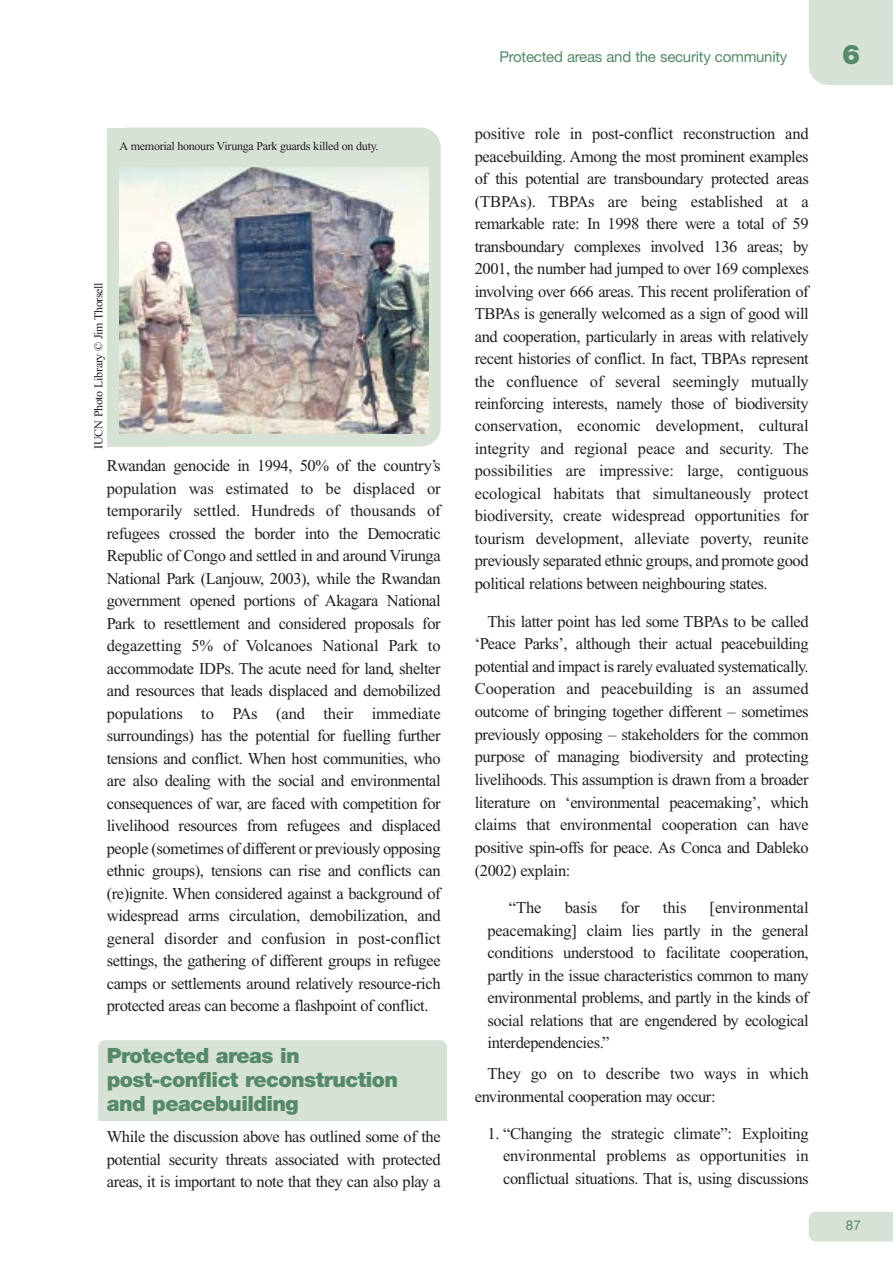
<style>
.page{position:relative;width:893px;height:1263px;background:#fff}
.page>*{position:absolute;margin:0;border:0;box-sizing:border-box;transform-origin:0 0}
.t1{font:900 27px "Helvetica Neue";color:#568968}
.t2{font:900 21px/24px "Helvetica Neue";letter-spacing:-.025em;color:#568968}
.t3{font:16.5px/22.5px "Times New Roman";letter-spacing:-.025em;color:#231f1f;text-align:justify}
.t4{font:15px "Helvetica Neue";letter-spacing:-.015em;color:#568968}
.t5{font:13.5px "Helvetica Neue";color:#568968}
.t6{font:12px "Times New Roman";letter-spacing:-.025em;color:#231f1f}
</style>
<div class="page">
<div style="left:98px;top:1040px;width:349px;height:79px;background:#d7e2d7;border-radius:7px"></div>
<div style="left:98px;top:1097px;width:349px;height:24px;background:#d7e2d7"></div>
<div style="left:808px;top:1212px;width:84px;height:30px;background:#d7e2d7"></div>
<div style="left:808px;top:0;width:84px;height:85px;background:#d7e2d7"></div>
<div style="left:107px;top:128px;width:333px;height:318px;background:#d7e2d7;border-radius:20px"></div>
<div style="left:107px;top:128px;width:63px;height:318px;background:#d7e2d7"></div>
<img style="left:119px;top:167px;width:309px;height:266px">
<p class="t6" style="left:119px;top:142px;width:260px">A memorial honours Virunga Park guards killed on duty.</p>
<p class="t6" style="left:94px;top:449px;width:168px;rotate:-90deg">IUCN Photo Library © Jim Thorsell</p>
<p class="t3" style="left:107px;top:456px;width:335px">Rwandan genocide in 1994, 50% of the country’s population was estimated to be displaced or temporarily settled. Hundreds of thousands of refugees crossed the border into the Democratic Republic of Congo and settled in and around Virunga National Park (Lanjouw, 2003), while the Rwandan government opened portions of Akagara National Park to resettlement and considered proposals for degazetting 5% of Volcanoes National Park to accommodate IDPs. The acute need for land, shelter and resources that leads displaced and demobilized populations to PAs (and their immediate surroundings) has the potential for fuelling further tensions and conflict. When host communities, who are also dealing with the social and environmental consequences of war, are faced with competition for livelihood resources from refugees and displaced people (sometimes of different or previously opposing ethnic groups), tensions can rise and conflicts can (re)ignite. When considered against a background of widespread arms circulation, demobilization, and general disorder and confusion in post-conflict settings, the gathering of different groups in refugee camps or settlements around relatively resource-rich protected areas can become a flashpoint of conflict.</p>
<p class="t2" style="left:107px;top:1045px;width:293px">Protected areas in post-conflict reconstruction and peacebuilding</p>
<p class="t3" style="left:107px;top:1127px;width:335px">While the discussion above has outlined some of the potential security threats associated with protected areas, it is important to note that they can also play a</p>
<p class="t4" style="left:499px;top:51px;width:289px">Protected areas and the security community</p>
<h1 class="t1" style="left:842px;top:45px;width:20px">6</h1>
<p class="t3" style="left:475px;top:124px;width:335px">positive role in post-conflict reconstruction and peacebuilding. Among the most prominent examples of this potential are transboundary protected areas (TBPAs). TBPAs are being established at a remarkable rate: In 1998 there were a total of 59 transboundary complexes involved 136 areas; by 2001, the number had jumped to over 169 complexes involving over 666 areas. This recent proliferation of TBPAs is generally welcomed as a sign of good will and cooperation, particularly in areas with relatively recent histories of conflict. In fact, TBPAs represent the confluence of several seemingly mutually reinforcing interests, namely those of biodiversity conservation, economic development, cultural integrity and regional peace and security. The possibilities are impressive: large, contiguous ecological habitats that simultaneously protect biodiversity, create widespread opportunities for tourism development, alleviate poverty, reunite previously separated ethnic groups, and promote good political relations between neighbouring states.</p>
<p class="t3" style="left:475px;top:611px;width:335px;text-indent:13px">This latter point has led some TBPAs to be called ‘Peace Parks’, although their actual peacebuilding potential and impact is rarely evaluated systematically.<br>Cooperation and peacebuilding is an assumed outcome of bringing together different – sometimes previously opposing – stakeholders for the common purpose of managing biodiversity and protecting livelihoods. This assumption is drawn from a broader literature on ‘environmental peacemaking’, which claims that environmental cooperation can have positive spin-offs for peace. As Conca and Dableko (2002) explain:</p>
<p class="t3" style="left:509px;top:898px;width:34px">“The</p>
<p class="t3" style="left:564px;top:898px;width:34px">basis</p>
<p class="t3" style="left:620px;top:898px;width:21px">for</p>
<p class="t3" style="left:662px;top:898px;width:25px">this</p>
<p class="t3" style="left:487px;top:898px;width:323px;text-indent:222px">[environmental peacemaking] claim lies partly in the general conditions understood to facilitate cooperation, partly in the issue characteristics common to many environmental problems, and partly in the kinds of social relations that are engendered by ecological interdependencies.”</p>
<p class="t3" style="left:475px;top:1064px;width:335px;text-indent:13px">They go on to describe two ways in which environmental cooperation may occur:</p>
<p class="t3" style="left:503px;top:1124px;width:307px;text-indent:-16px">1. “Changing the strategic climate”: Exploiting environmental problems as opportunities in conflictual situations. That is, using discussions</p>
<p class="t5" style="left:845px;top:1221px;width:17px">87</p>
</div>
